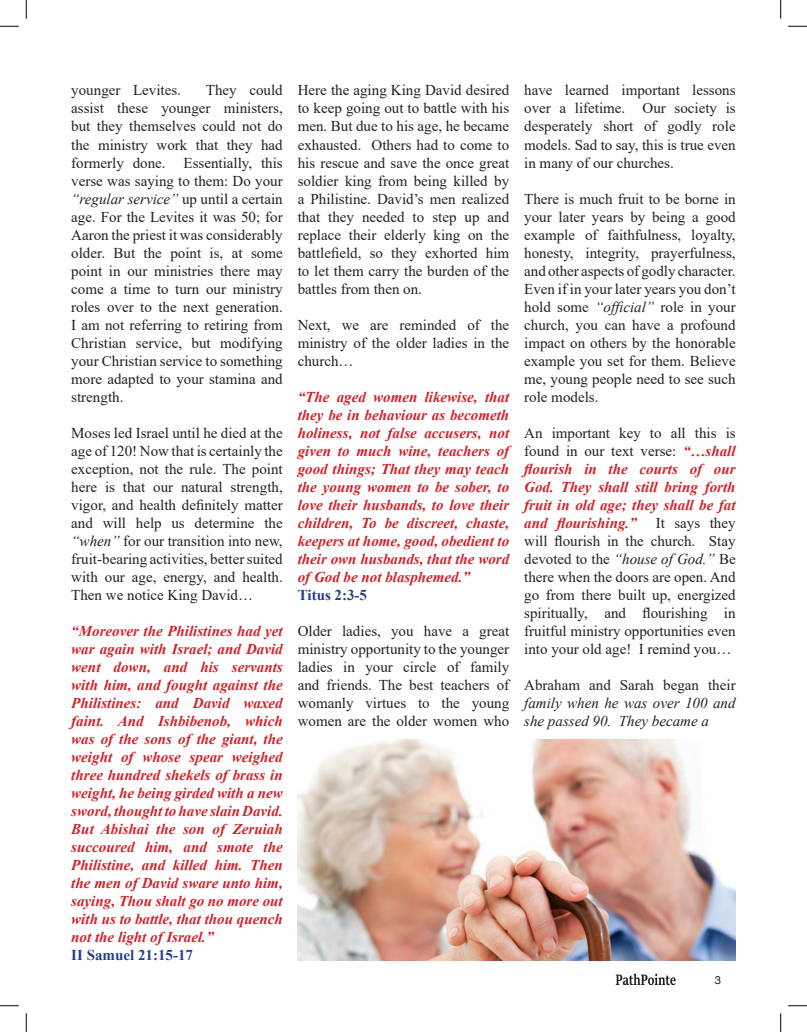
<style>
.page{position:relative;width:807px;height:1032px;background:#fff}
.page>*{position:absolute;margin:0;border:0;box-sizing:border-box;transform-origin:0 0}
.t1{font:15px/18px "Times New Roman";color:#231f20;text-align:justify}
.t2{font:italic 700 15px/18px "Times New Roman";color:#d1232a;text-align:justify}
.t3{font:italic 15px/18px "Times New Roman";color:#231f20}
.t4{font:700 15px "Times New Roman";color:#253f8e}
.t5{font:11.25px "Helvetica";color:#231f20}
.s1{font-style:italic}
.s2{font-weight:400;font-style:normal;color:#231f20}
</style>
<div class="page">
<img style="left:298px;top:739px;width:437px;height:221px">
<svg style="left:615px;top:973px;width:60px;height:11px"></svg>
<svg style="left:0;top:25px;width:19px;height:2px"></svg>
<svg style="left:788px;top:25px;width:18px;height:2px"></svg>
<svg style="left:0;top:1005px;width:19px;height:1px"></svg>
<svg style="left:788px;top:1005px;width:18px;height:1px"></svg>
<svg style="left:25px;top:0;width:2px;height:19px"></svg>
<svg style="left:25px;top:1013px;width:2px;height:18px"></svg>
<svg style="left:780px;top:0;width:1px;height:19px"></svg>
<svg style="left:780px;top:1013px;width:1px;height:18px"></svg>
<p class="t1" style="left:71px;top:81px;width:213px;text-indent:135px">They could assist these younger ministers, but they themselves could not do the ministry work that they had formerly done. Essentially, this verse was saying to them: Do your <span class="s1">“regular service”</span> up until a certain age. For the Levites it was 50; for Aaron the priest it was considerably older. But the point is, at some point in our ministries there may come a time to turn our ministry roles over to the next generation.<br>I am not referring to retiring from Christian service, but modifying your Christian service to something more adapted to your stamina and strength.</p>
<p class="t1" style="left:71px;top:423px;width:213px">Moses led Israel until he died at the age of 120! Now that is certainly the exception, not the rule. The point here is that our natural strength, vigor, and health definitely matter and will help us determine the <span class="s1">“when”</span> for our transition into new, fruit-bearing activities, better suited with our age, energy, and health.<br>Then we notice King David…</p>
<p class="t2" style="left:71px;top:621px;width:213px">“Moreover the Philistines had yet war again with Israel; and David went down, and his servants with him, and fought against the Philistines: and David waxed faint. And Ishbibenob, which was of the sons of the giant, the weight of whose spear weighed three hundred shekels of brass in weight, he being girded with a new sword, thought to have slain David.<br>But Abishai the son of Zeruiah succoured him, and smote the Philistine, and killed him. Then the men of David sware unto him, saying, Thou shalt go no more out with us to battle, that thou quench not the light of Israel.”</p>
<p class="t4" style="left:71px;top:944px;width:123px">II Samuel 21:15-17</p>
<p class="t1" style="left:71px;top:81px;width:111px">younger Levites.</p>
<p class="t1" style="left:297px;top:81px;width:213px">Here the aging King David desired to keep going out to battle with his men. But due to his age, he became exhausted. Others had to come to his rescue and save the once great soldier king from being killed by a Philistine. David’s men realized that they needed to step up and replace their elderly king on the battlefield, so they exhorted him to let them carry the burden of the battles from then on.</p>
<p class="t1" style="left:297px;top:315px;width:213px">Next, we are reminded of the ministry of the older ladies in the church…</p>
<p class="t2" style="left:297px;top:387px;width:213px">“The aged women likewise, that they be in behaviour as becometh holiness, not false accusers, not given to much wine, teachers of good things; That they may teach the young women to be sober, to love their husbands, to love their children, To be discreet, chaste, keepers at home, good, obedient to their own husbands, that the word of God be not blasphemed.”</p>
<p class="t4" style="left:297px;top:584px;width:71px">Titus 2:3-5</p>
<p class="t1" style="left:297px;top:621px;width:213px">Older ladies, you have a great ministry opportunity to the younger ladies in your circle of family and friends. The best teachers of womanly virtues to the young women are the older women who</p>
<p class="t1" style="left:524px;top:81px;width:213px">have learned important lessons over a lifetime. Our society is desperately short of godly role models. Sad to say, this is true even in many of our churches.</p>
<p class="t1" style="left:524px;top:189px;width:213px">There is much fruit to be borne in your later years by being a good example of faithfulness, loyalty, honesty, integrity, prayerfulness, and other aspects of godly character.<br>Even if in your later years you don’t hold some <span class="s1">“official”</span> role in your church, you can have a profound impact on others by the honorable example you set for them. Believe me, young people need to see such role models.</p>
<p class="t2" style="left:524px;top:423px;width:213px"><span class="s2">An important key to all this is found in our text verse:</span> “…shall flourish in the courts of our God. They shall still bring forth fruit in old age; they shall be fat and flourishing.”</p>
<p class="t1" style="left:524px;top:513px;width:213px;text-indent:131px">It says they will flourish in the church. Stay devoted to the <span class="s1">“house of God.”</span> Be there when the doors are open. And go from there built up, energized spiritually, and flourishing in fruitful ministry opportunities even into your old age! I remind you…</p>
<p class="t1" style="left:524px;top:675px;width:213px">Abraham and Sarah began their</p>
<p class="t3" style="left:524px;top:693px;width:213px">family when he was over 100 and she passed 90. They became a</p>
<p class="t5" style="left:714px;top:971px;width:8px">3</p>
</div>
